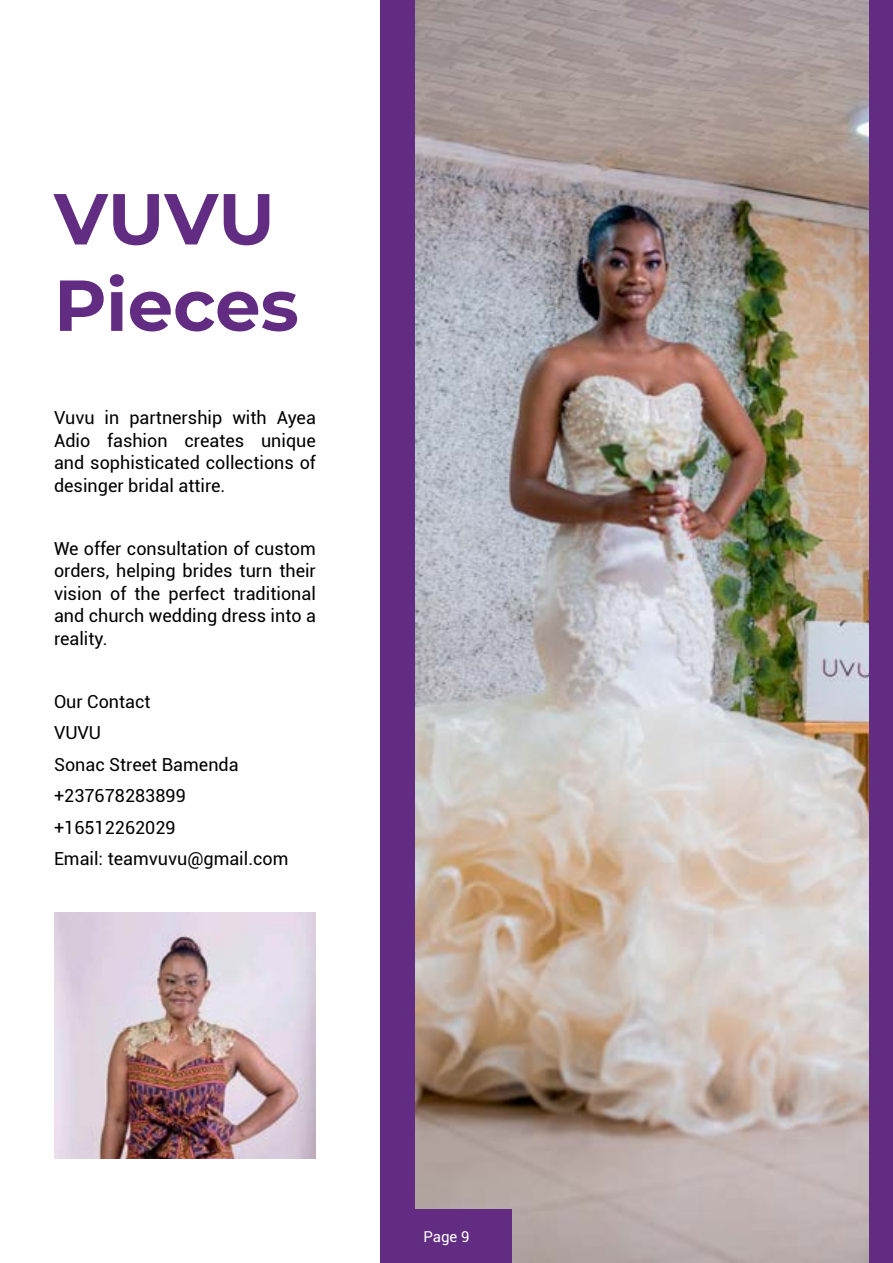
<style>
.page{position:relative;width:893px;height:1263px;background:#fff}
.page>*{position:absolute;margin:0;border:0;box-sizing:border-box;transform-origin:0 0}
.t1{font:700 72px/86.4px "Montserrat";color:#612c81}
.t2{font:18px/22.5px "Roboto";color:#000;text-align:justify}
.t3{font:15px "Roboto";color:#fff}
</style>
<div class="page">
<div style="left:381px;top:0;width:512px;height:1263px;background:#612c81"></div>
<img style="left:415px;top:0;width:453px;height:1263px">
<img style="left:54px;top:912px;width:261px;height:246px">
<div style="left:382px;top:1209px;width:129px;height:54px;background:#612c81"></div>
<h1 class="t1" style="left:54px;top:172px;width:246px">VUVU<br>Pieces</h1>
<p class="t2" style="left:54px;top:406px;width:263px">Vuvu in partnership with Ayea Adio fashion creates unique and sophisticated collections of desinger bridal attire.</p>
<p class="t2" style="left:54px;top:536px;width:263px">We offer consultation of custom orders, helping brides turn their vision of the perfect traditional and church wedding dress into a reality.</p>
<p class="t2" style="left:54px;top:685px;width:236px;line-height:31.5px;text-align:left">Our Contact<br>VUVU<br>Sonac Street Bamenda +237678283899 +16512262029<br>Email: teamvuvu@gmail.com</p>
<p class="t3" style="left:423px;top:1226px;width:48px">Page 9</p>
</div>
